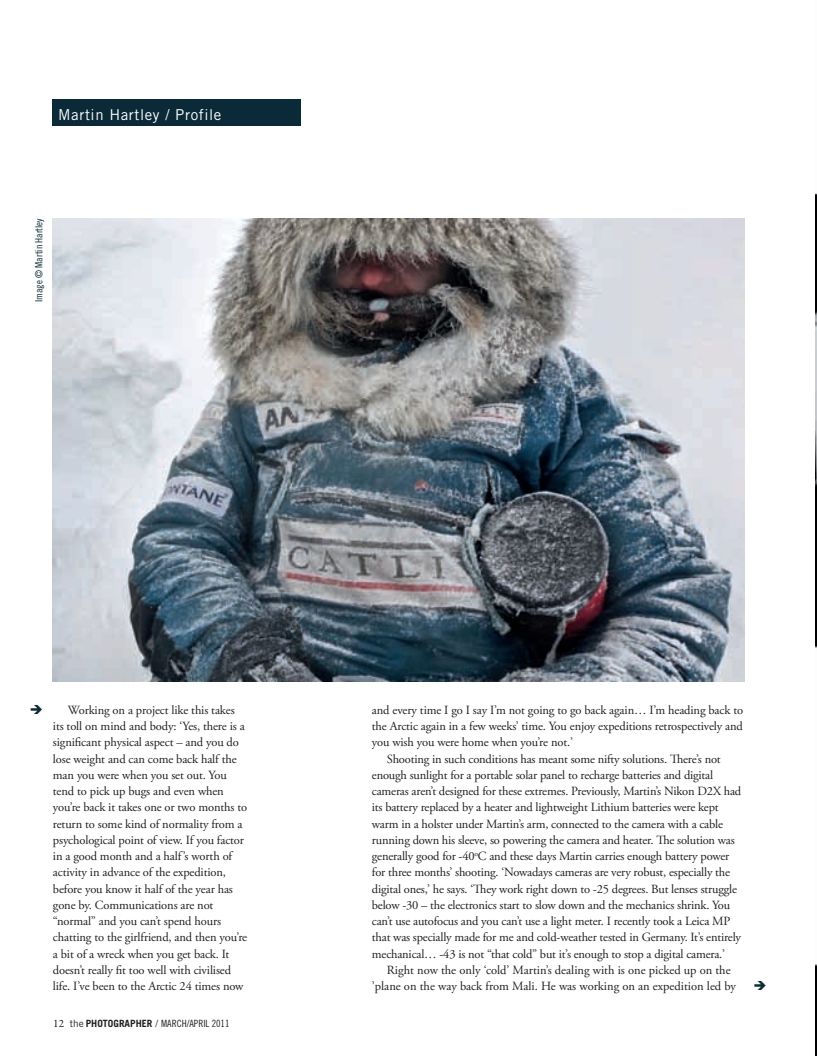
<style>
.page{position:relative;width:817px;height:1056px;background:#fff}
.page>*{position:absolute;margin:0;border:0;box-sizing:border-box;transform-origin:0 0}
.t1{font:15px "Trade Gothic";letter-spacing:.04em;color:#fff}
.t2{font:12.5px/16.2px "Adobe Garamond Pro";letter-spacing:-.015em;color:#231f20}
.t3{font:10px "Trade Gothic Cond Eighteen";color:#231f20}
.t4{font:10px "Trade Gothic Cond Eighteen";color:#0a2a37}
.s1{font-family:"Garamond Premr Pro";font-size:11.25px}
.s2{font-family:"Trade Gothic"}
.s3{font-family:"Trade Gothic";font-weight:700}
</style>
<div class="page">
<img style="left:816px;top:192px;width:1px;height:863px">
<img style="left:53px;top:218px;width:691px;height:463px">
<div style="left:53px;top:99px;width:248px;height:27px;background:#0a2a37"></div>
<p class="t1" style="left:58px;top:110px;width:165px">Martin Hartley / Profile</p>
<p class="t4" style="left:35px;top:302px;width:85px;rotate:-90deg">Image © Martin Hartley</p>
<p class="t2" style="left:53px;top:702px;width:196px;text-indent:15px">Working on a project like this takes its toll on mind and body: ‘Yes, there is a significant physical aspect – and you do lose weight and can come back half the man you were when you set out. You tend to pick up bugs and even when you’re back it takes one or two months to return to some kind of normality from a psychological point of view. If you factor in a good month and a half’s worth of activity in advance of the expedition, before you know it half of the year has gone by. Communications are not “normal” and you can’t spend hours chatting to the girlfriend, and then you’re a bit of a wreck when you get back. It doesn’t really fit too well with civilised life. I’ve been to the Arctic 24 times now</p>
<p class="t3" style="left:53px;top:1019px;width:178px"><span class="s1">12</span> <span class="s2">the</span> <span class="s3">PHOTOGRAPHER</span> <span class="s2">/</span> MARCH/APRIL 2011</p>
<p class="t2" style="left:372px;top:702px;width:373px">and every time I go I say I’m not going to go back again… I’m heading back to</p>
<p class="t2" style="left:372px;top:719px;width:372px">the Arctic again in a few weeks’ time. You enjoy expeditions retrospectively and</p>
<p class="t2" style="left:372px;top:735px;width:202px">you wish you were home when you’re not.’</p>
<p class="t2" style="left:387px;top:751px;width:335px">Shooting in such conditions has meant some nifty solutions. There’s not</p>
<p class="t2" style="left:372px;top:767px;width:343px">enough sunlight for a portable solar panel to recharge batteries and digital</p>
<p class="t2" style="left:372px;top:784px;width:371px">cameras aren’t designed for these extremes. Previously, Martin’s Nikon D2X had</p>
<p class="t2" style="left:372px;top:800px;width:348px">its battery replaced by a heater and lightweight Lithium batteries were kept</p>
<p class="t2" style="left:372px;top:816px;width:353px">warm in a holster under Martin’s arm, connected to the camera with a cable</p>
<p class="t2" style="left:372px;top:832px;width:364px">running down his sleeve, so powering the camera and heater. The solution was</p>
<p class="t2" style="left:372px;top:849px;width:359px">generally good for -40<sup>o</sup>C and these days Martin carries enough battery power</p>
<p class="t2" style="left:372px;top:865px;width:360px">for three months’ shooting. ‘Nowadays cameras are very robust, especially the</p>
<p class="t2" style="left:372px;top:881px;width:367px">digital ones,’ he says. ‘They work right down to -25 degrees. But lenses struggle</p>
<p class="t2" style="left:372px;top:897px;width:360px">below -30 – the electronics start to slow down and the mechanics shrink. You</p>
<p class="t2" style="left:372px;top:914px;width:360px">can’t use autofocus and you can’t use a light meter. I recently took a Leica MP</p>
<p class="t2" style="left:372px;top:930px;width:371px">that was specially made for me and cold-weather tested in Germany. It’s entirely</p>
<p class="t2" style="left:372px;top:946px;width:355px">mechanical… -43 is not “that cold” but it’s enough to stop a digital camera.’</p>
<p class="t2" style="left:387px;top:962px;width:345px">Right now the only ‘cold’ Martin’s dealing with is one picked up on the</p>
<p class="t2" style="left:372px;top:979px;width:366px">’plane on the way back from Mali. He was working on an expedition led by</p>
</div>
